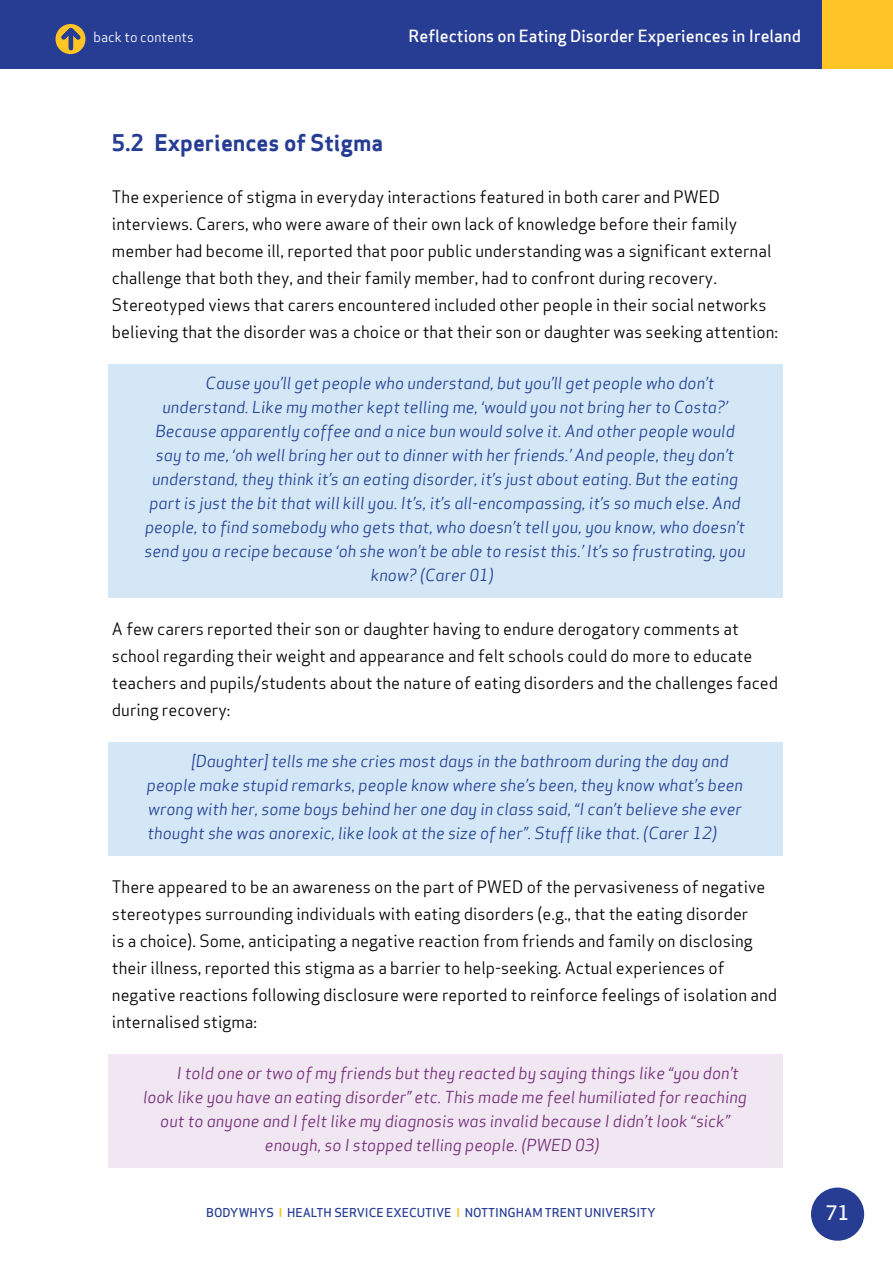
<style>
.page{position:relative;width:893px;height:1263px;background:#fff}
.page>*{position:absolute;margin:0;border:0;box-sizing:border-box;transform-origin:0 0}
.t1{font:22.5px "Apex Sans Bold T";color:#273d94}
.t2{font:19.5px "Apex Sans Medium T";color:#fff}
.t3{font:16.5px/27px "Apex Sans";color:#000}
.t4{font:16.5px "Apex Sans Medium T";color:#fff}
.t5{font:16.2px/24px "Apex Sans Book Italic T";color:#244394}
.t6{font:16.2px "Apex Sans Book Italic T";color:#742e79}
.t7{font:13.5px "Apex Sans";color:#fff}
.t8{font:12px "Apex Sans Medium T";color:#273d94}
.s1{font-family:"Apex Sans Bold T";color:#ffc425}
</style>
<div class="page">
<div style="left:0;top:0;width:893px;height:69px;background:#273d94"></div>
<div style="left:811px;top:1187px;width:53px;height:54px;background:#273d94;border-radius:50%"></div>
<div style="left:822px;top:0;width:71px;height:69px;background:#ffc425"></div>
<svg style="left:56px;top:24px;width:30px;height:30px"></svg>
<div style="left:108px;top:364px;width:674px;height:234px;background:#d4e7f7"></div>
<div style="left:108px;top:742px;width:674px;height:114px;background:#d4e7f7"></div>
<div style="left:108px;top:1054px;width:674px;height:114px;background:#f1e7f2"></div>
<p class="t7" style="left:93px;top:26px;width:102px">back to contents</p>
<p class="t4" style="left:409px;top:26px;width:394px">Reflections on Eating Disorder Experiences in Ireland</p>
<h1 class="t1" style="left:112px;top:128px;width:273px">5.2 Experiences of Stigma</h1>
<p class="t3" style="left:112px;top:182px;width:668px">The experience of stigma in everyday interactions featured in both carer and PWED interviews. Carers, who were aware of their own lack of knowledge before their family member had become ill, reported that poor public understanding was a significant external challenge that both they, and their family member, had to confront during recovery.<br>Stereotyped views that carers encountered included other people in their social networks believing that the disorder was a choice or that their son or daughter was seeking attention:</p>
<p class="t5" style="left:206px;top:371px;width:510px">Cause you’ll get people who understand, but you’ll get people who don’t</p>
<p class="t5" style="left:162px;top:395px;width:567px">understand. Like my mother kept telling me, ‘would you not bring her to Costa?’</p>
<p class="t5" style="left:155px;top:419px;width:581px">Because apparently coffee and a nice bun would solve it. And other people would</p>
<p class="t5" style="left:156px;top:443px;width:580px">say to me, ‘oh well bring her out to dinner with her friends.’ And people, they don’t</p>
<p class="t5" style="left:152px;top:467px;width:588px">understand, they think it’s an eating disorder, it’s just about eating. But the eating</p>
<p class="t5" style="left:149px;top:491px;width:593px">part is just the bit that will kill you. It’s, it’s all-encompassing, it’s so much else. And</p>
<p class="t5" style="left:145px;top:515px;width:601px">people, to find somebody who gets that, who doesn’t tell you, you know, who doesn’t</p>
<p class="t5" style="left:145px;top:539px;width:603px">send you a recipe because ‘oh she won’t be able to resist this.’ It’s so frustrating, you</p>
<p class="t5" style="left:371px;top:563px;width:125px">know? (Carer 01)</p>
<p class="t3" style="left:112px;top:614px;width:668px">A few carers reported their son or daughter having to endure derogatory comments at school regarding their weight and appearance and felt schools could do more to educate teachers and pupils/students about the nature of eating disorders and the challenges faced during recovery:</p>
<p class="t5" style="left:147px;top:749px;width:598px;text-indent:45px">[Daughter] tells me she cries most days in the bathroom during the day and people make stupid remarks, people know where she’s been, they know what’s been wrong with her, some boys behind her one day in class said, “I can’t believe she ever thought she was anorexic, like look at the size of her”. Stuff like that. (Carer 12)</p>
<p class="t3" style="left:112px;top:872px;width:667px">There appeared to be an awareness on the part of PWED of the pervasiveness of negative stereotypes surrounding individuals with eating disorders (e.g., that the eating disorder<br>is a choice). Some, anticipating a negative reaction from friends and family on disclosing their illness, reported this stigma as a barrier to help-seeking. Actual experiences of negative reactions following disclosure were reported to reinforce feelings of isolation and internalised stigma:</p>
<p class="t6" style="left:177px;top:1063px;width:564px">I told one or two of my friends but they reacted by saying things like “you don’t</p>
<p class="t6" style="left:143px;top:1087px;width:606px">look like you have an eating disorder” etc. This made me feel humiliated for reaching</p>
<p class="t6" style="left:160px;top:1111px;width:571px">out to anyone and I felt like my diagnosis was invalid because I didn’t look “sick”</p>
<p class="t6" style="left:265px;top:1135px;width:336px">enough, so I stopped telling people. (PWED 03)</p>
<p class="t8" style="left:206px;top:1205px;width:451px">BODYWHYS <span class="s1">I</span> HEALTH SERVICE EXECUTIVE <span class="s1">I</span> NOTTINGHAM TRENT UNIVERSITY</p>
<p class="t2" style="left:826px;top:1200px;width:25px">71</p>
</div>
